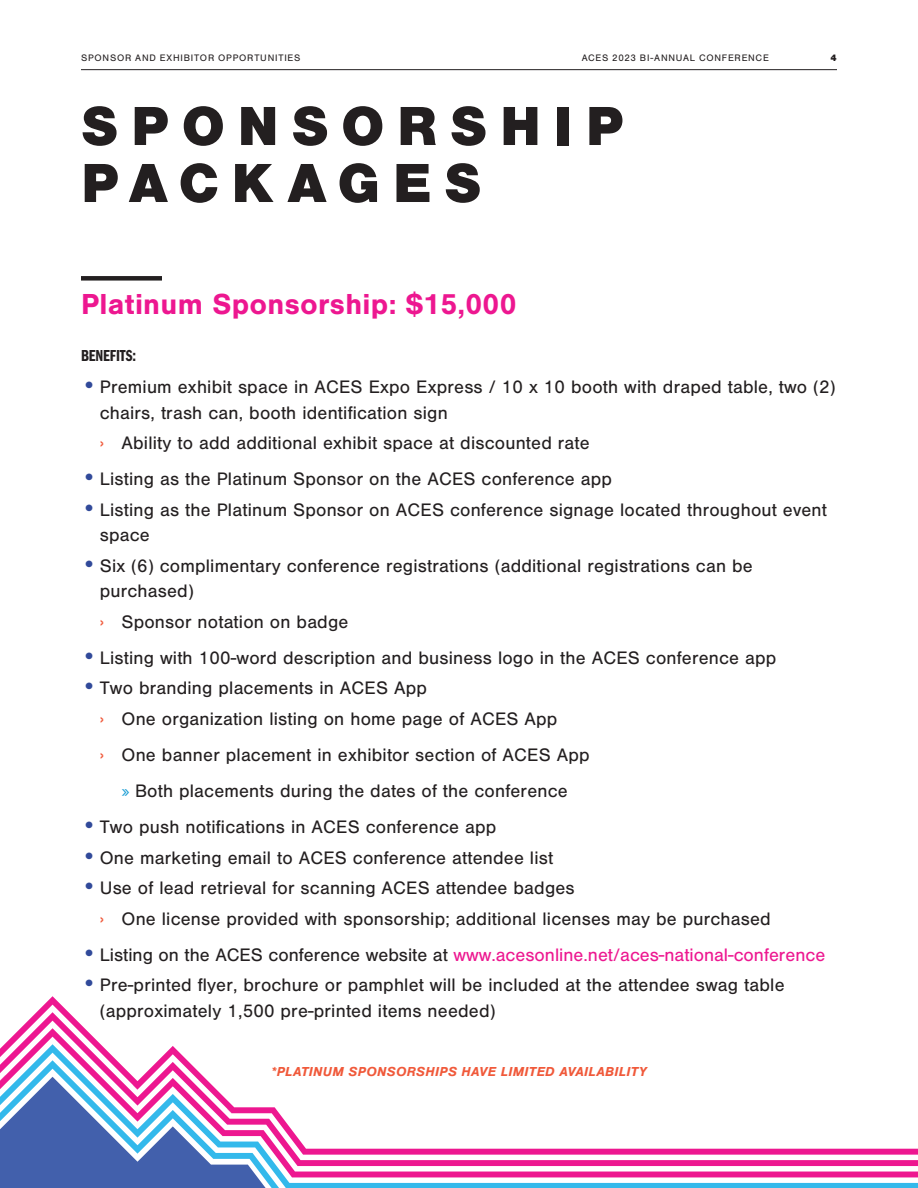
<style>
.page{position:relative;width:918px;height:1188px;background:#fff}
.page>*{position:absolute;margin:0;border:0;box-sizing:border-box;transform-origin:0 0}
.t1{font:900 57px/57px "Nimbus San";letter-spacing:.22em;color:#231f20}
.Main_Heading{font:700 30px "Nimbus San";letter-spacing:.01em;color:#ed1790}
.t2{font:18.75px/25.5px "Nimbus San";letter-spacing:.01em;color:#231f20}
.t3{font:18.75px "Nimbus San";color:#ed1790}
.News_Heading{font:16.5px "Franklin Gothic URW Com Dem";letter-spacing:-.005em;color:#231f20}
.Session-Time{font:italic 700 13.5px "Nimbus San";letter-spacing:.02em;color:#f0593a}
.Page_Lable-Title{font:9.75px "Nimbus San";letter-spacing:.08em;color:#231f20}
.Page_Lable{font:9.75px "Nimbus San";letter-spacing:.08em;color:#231f20}
.Page_Number{font:900 9.75px "Nimbus San";color:#231f20}
.s1{font-size:24px;color:#314a9a}
.s2{color:#f0593a}
.s3{font-family:"Proxima Nova";color:#189cd3}
.s4{color:#231f20}
</style>
<div class="page">
<hr style="left:81px;top:69px;width:756px;height:1px;background:#231f20">
<div style="left:81px;top:276px;width:81px;height:5px;background:#231f20"></div>
<svg style="left:5px;top:1028px;width:96px;height:16px"></svg>
<svg style="left:0;top:1044px;width:918px;height:144px"></svg>
<svg style="left:0;top:1060px;width:279px;height:128px"></svg>
<p class="Page_Lable-Title" style="left:81px;top:52px;width:221px">SPONSOR AND EXHIBITOR OPPORTUNITIES</p>
<p class="Page_Lable" style="left:582px;top:52px;width:189px">ACES 2023 BI-ANNUAL CONFERENCE</p>
<p class="Page_Number" style="left:831px;top:52px;width:8px">4</p>
<h1 class="t1" style="left:81px;top:98px;width:544px">SPONSORSHIP<br>PACKAGES</h1>
<p class="Main_Heading" style="left:81px;top:288px;width:437px">Platinum Sponsorship: $15,000</p>
<p class="News_Heading" style="left:81px;top:344px;width:57px">BENEFITS:</p>
<p class="t2" style="left:100px;top:375px;width:738px;text-indent:-19px"><span class="s1">•</span>Premium exhibit space in ACES Expo Express / 10 x 10 booth with draped table, two (2) chairs, trash can, booth identification sign</p>
<p class="t2" style="left:100px;top:430px;width:491px"><span class="s2">›</span> Ability to add additional exhibit space at discounted rate</p>
<p class="t2" style="left:81px;top:467px;width:533px"><span class="s1">•</span>Listing as the Platinum Sponsor on the ACES conference app</p>
<p class="t2" style="left:100px;top:497px;width:729px;text-indent:-19px"><span class="s1">•</span>Listing as the Platinum Sponsor on ACES conference signage located throughout event space</p>
<p class="t2" style="left:100px;top:553px;width:655px;text-indent:-19px"><span class="s1">•</span>Six (6) complimentary conference registrations (additional registrations can be purchased)</p>
<p class="t2" style="left:100px;top:609px;width:250px"><span class="s2">›</span> Sponsor notation on badge</p>
<p class="t2" style="left:81px;top:645px;width:697px"><span class="s1">•</span>Listing with 100-word description and business logo in the ACES conference app</p>
<p class="t2" style="left:81px;top:676px;width:348px"><span class="s1">•</span>Two branding placements in ACES App</p>
<p class="t2" style="left:100px;top:706px;width:459px"><span class="s2">›</span> One organization listing on home page of ACES App</p>
<p class="t2" style="left:100px;top:742px;width:491px"><span class="s2">›</span> One banner placement in exhibitor section of ACES App</p>
<p class="t2" style="left:122px;top:778px;width:448px"><span class="s3">»</span> Both placements during the dates of the conference</p>
<p class="t2" style="left:81px;top:815px;width:417px"><span class="s1">•</span>Two push notifications in ACES conference app</p>
<p class="t2" style="left:81px;top:845px;width:474px"><span class="s1">•</span>One marketing email to ACES conference attendee list</p>
<p class="t2" style="left:81px;top:876px;width:495px"><span class="s1">•</span>Use of lead retrieval for scanning ACES attendee badges</p>
<p class="t2" style="left:100px;top:906px;width:672px"><span class="s2">›</span> One license provided with sponsorship; additional licenses may be purchased</p>
<p class="t3" style="left:81px;top:944px;width:746px"><span class="s1">•</span><span class="s4">Listing on the ACES conference website at</span> www.acesonline.net/aces-national-conference</p>
<p class="t2" style="left:100px;top:973px;width:686px;text-indent:-19px"><span class="s1">•</span>Pre-printed flyer, brochure or pamphlet will be included at the attendee swag table (approximately 1,500 pre-printed items needed)</p>
<p class="Session-Time" style="left:271px;top:1063px;width:377px">*PLATINUM SPONSORSHIPS HAVE LIMITED AVAILABILITY</p>
</div>
